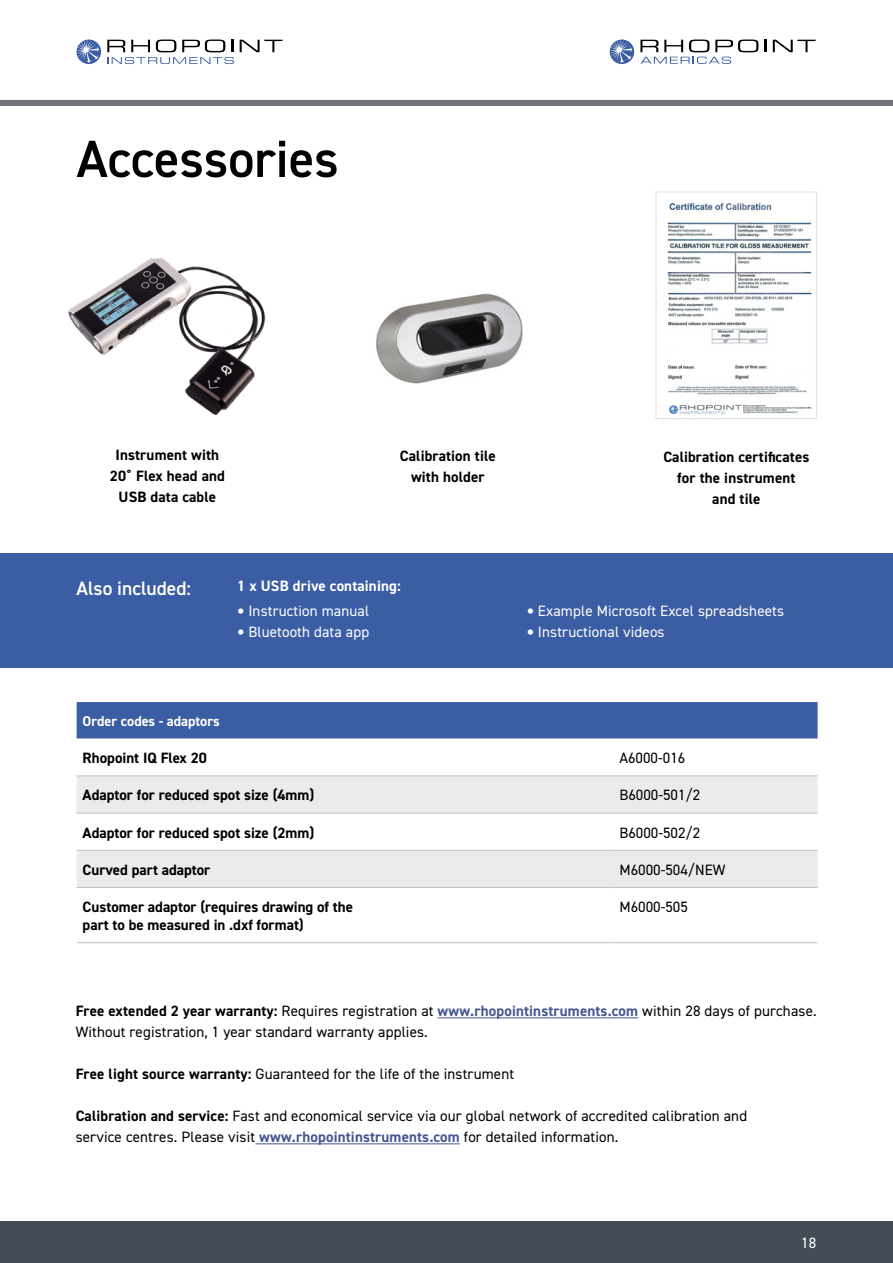
<style>
.page{position:relative;width:893px;height:1263px;background:#fff}
.page>*{position:absolute;margin:0;border:0;box-sizing:border-box;transform-origin:0 0}
.t1{font:600 52.5px "DIN2014";color:#000}
.t2{font:600 19.5px "DIN2014";color:#fff}
.t3{font:15px/21px "DIN2014";letter-spacing:.01em;color:#000}
.t4{font:700 15px/21px "DIN2014";color:#000;text-align:center}
.t5{font:15px/21px "DIN2014";letter-spacing:.01em;color:#fff}
.t6{font:700 15px "DIN2014";letter-spacing:.01em;color:#fff}
.t7{font:700 14.25px "DIN2014";color:#fff}
.s1{font-weight:700}
.s2{font-weight:700;color:#465792}
</style>
<div class="page">
<div style="left:0;top:100px;width:893px;height:6px;background:#70737a"></div>
<svg style="left:240px;top:40px;width:42px;height:12px"></svg>
<svg style="left:107px;top:40px;width:127px;height:24px"></svg>
<svg style="left:77px;top:40px;width:24px;height:24px"></svg>
<svg style="left:77px;top:40px;width:22px;height:23px"></svg>
<svg style="left:764px;top:40px;width:2px;height:12px"></svg>
<svg style="left:773px;top:40px;width:43px;height:12px"></svg>
<svg style="left:610px;top:40px;width:24px;height:24px"></svg>
<svg style="left:610px;top:40px;width:22px;height:23px"></svg>
<svg style="left:640px;top:40px;width:118px;height:24px"></svg>
<div style="left:0;top:1221px;width:893px;height:42px;background:#444d55"></div>
<div style="left:77px;top:702px;width:741px;height:37px;background:#3b5da3"></div>
<svg style="left:77px;top:776px;width:741px;height:111px;fill:#ebebeb"></svg>
<hr style="left:613px;top:775px;width:205px;height:1px;background:#c0c0c0">
<hr style="left:613px;top:813px;width:205px;height:1px;background:#c0c0c0">
<hr style="left:613px;top:850px;width:205px;height:1px;background:#c0c0c0">
<hr style="left:613px;top:887px;width:205px;height:1px;background:#c0c0c0">
<hr style="left:613px;top:942px;width:205px;height:1px;background:#c0c0c0">
<hr style="left:77px;top:775px;width:536px;height:1px;background:#c0c0c0">
<hr style="left:77px;top:813px;width:536px;height:1px;background:#c0c0c0">
<hr style="left:77px;top:850px;width:536px;height:1px;background:#c0c0c0">
<hr style="left:77px;top:887px;width:536px;height:1px;background:#c0c0c0">
<hr style="left:77px;top:942px;width:536px;height:1px;background:#c0c0c0">
<img style="left:376px;top:293px;width:147px;height:91px">
<img style="left:667px;top:202px;width:145px;height:213px">
<div style="left:655px;top:191px;width:162px;height:228px;border:1px solid #e1e1e1"></div>
<img style="left:67px;top:258px;width:199px;height:158px">
<hr style="left:438px;top:1017px;width:200px;height:1px;background:#465792">
<hr style="left:255px;top:1143px;width:205px;height:1px;background:#465792">
<div style="left:0;top:553px;width:893px;height:115px;background:#3b5da3"></div>
<h1 class="t1" style="left:77px;top:134px;width:264px">Accessories</h1>
<p class="t4" style="left:110px;top:444px;width:117px">Instrument with<br>20˚ Flex head and<br>USB data cable</p>
<p class="t4" style="left:663px;top:447px;width:148px">Calibration certificates for the instrument<br>and tile</p>
<p class="t4" style="left:400px;top:445px;width:97px">Calibration tile with holder</p>
<h2 class="t2" style="left:77px;top:579px;width:116px">Also included:</h2>
<p class="t6" style="left:237px;top:579px;width:165px">1 x USB drive containing:</p>
<p class="t5" style="left:248px;top:601px;width:122px">Instruction manual<br>Bluetooth data app</p>
<p class="t5" style="left:538px;top:601px;width:248px">Example Microsoft Excel spreadsheets<br>Instructional videos</p>
<p class="t7" style="left:83px;top:714px;width:139px">Order codes - adaptors</p>
<p class="t4" style="left:83px;top:748px;width:126px">Rhopoint IQ Flex 20</p>
<p class="t3" style="left:619px;top:748px;width:67px">A6000-016</p>
<p class="t4" style="left:83px;top:785px;width:233px">Adaptor for reduced spot size (4mm)</p>
<p class="t3" style="left:619px;top:785px;width:82px">B6000-501/2</p>
<p class="t4" style="left:83px;top:822px;width:233px">Adaptor for reduced spot size (2mm)</p>
<p class="t3" style="left:619px;top:822px;width:82px">B6000-502/2</p>
<p class="t4" style="left:83px;top:860px;width:129px">Curved part adaptor</p>
<p class="t3" style="left:619px;top:860px;width:108px">M6000-504/NEW</p>
<p class="t4" style="left:83px;top:898px;width:272px;line-height:18px;text-align:left">Customer adaptor (requires drawing of the part to be measured in .dxf format)</p>
<p class="t3" style="left:619px;top:897px;width:70px">M6000-505</p>
<p class="t3" style="left:76px;top:1001px;width:742px"><span class="s1">Free extended 2 year warranty:</span> Requires registration at <span class="s2">www.rhopointinstruments.com</span> within 28 days of purchase.<br>Without registration, 1 year standard warranty applies.</p>
<p class="t3" style="left:76px;top:1064px;width:440px"><span class="s1">Free light source warranty:</span> Guaranteed for the life of the instrument</p>
<p class="t3" style="left:76px;top:1106px;width:673px"><span class="s1">Calibration and service:</span> Fast and economical service via our global network of accredited calibration and service centres. Please visit <span class="s2">www.rhopointinstruments.com</span> for detailed information.</p>
<p class="t5" style="left:801px;top:1233px;width:17px">18</p>
</div>
